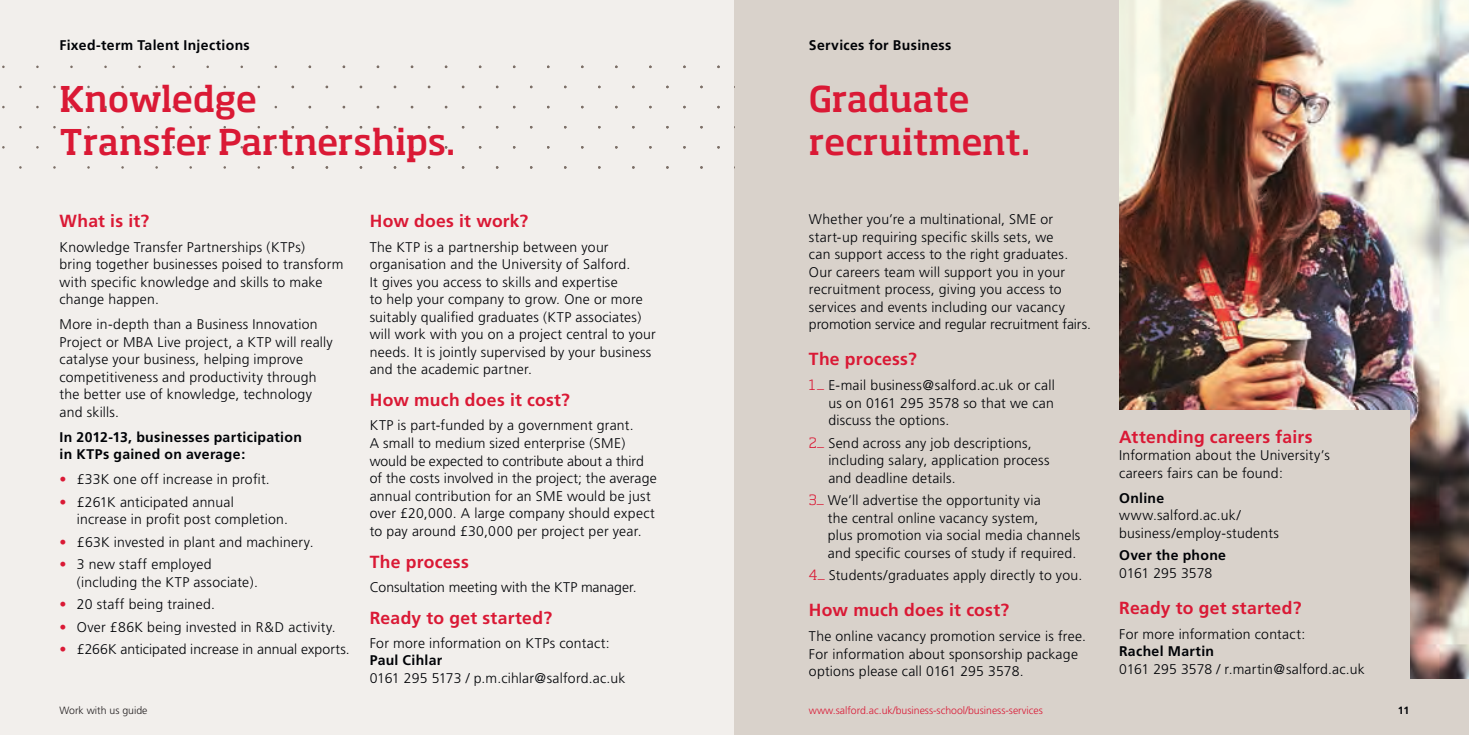
<style>
.page{position:relative;width:1469px;height:735px;background:#fff}
.page>*{position:absolute;margin:0;border:0;box-sizing:border-box;transform-origin:0 0}
.t1{font:500 35px/42px "Soho Std";letter-spacing:-.015em;color:#da1935}
.t2{font:700 17.5px "Frutiger";letter-spacing:.015em;color:#da1935}
.t3{font:300 14px/17.5px "Frutiger";letter-spacing:.015em;color:#000206}
.t4{font:700 14px/17.5px "Frutiger";letter-spacing:.025em;color:#000206}
.t5{font:300 14px "Frutiger";letter-spacing:-.005em;color:#000206}
.t6{font:300 10.5px "Frutiger";color:#da1935}
.t7{font:300 10.5px "Frutiger";color:#231f20}
.t8{font:700 10.5px "Frutiger";color:#000206}
.s1{color:#da1935}
.s2{font-family:"Soho Std";color:#da1935}
</style>
<div class="page">
<div style="left:0;top:0;width:1468px;height:734px;background:#f2efec"></div>
<div style="left:734px;top:0;width:734px;height:734px;background:#d9d2cb"></div>
<img style="left:1119px;top:0;width:349px;height:678px">
<div style="left:1114px;top:409px;width:295px;height:276px;background:#d9d2cb"></div>
<p class="t4" style="left:60px;top:36px;width:192px">Fixed-term Talent Injections</p>
<p class="t4" style="left:809px;top:36px;width:144px">Services for Business</p>
<h1 class="t1" style="left:809px;top:78px;width:223px">Graduate recruitment.</h1>
<h1 class="t1" style="left:60px;top:78px;width:397px">Knowledge<br>Transfer Partnerships.</h1>
<p class="t2" style="left:60px;top:210px;width:91px">What is it?</p>
<p class="t3" style="left:60px;top:238px;width:285px">Knowledge Transfer Partnerships (KTPs)<br>bring together businesses poised to transform with specific knowledge and skills to make change happen.</p>
<p class="t3" style="left:60px;top:315px;width:275px">More in-depth than a Business Innovation Project or MBA Live project, a KTP will really catalyse your business, helping improve competitiveness and productivity through the better use of knowledge, technology and skills.</p>
<p class="t4" style="left:60px;top:428px;width:244px">In 2012-13, businesses participation in KTPs gained on average:</p>
<p class="t3" style="left:60px;top:470px;width:212px"><span class="s1">•</span> £33K one off increase in profit.</p>
<p class="t3" style="left:77px;top:493px;width:213px;text-indent:-17px"><span class="s1">•</span> £261K anticipated annual<br>increase in profit post completion.</p>
<p class="t3" style="left:60px;top:533px;width:255px"><span class="s1">•</span> £63K invested in plant and machinery.</p>
<p class="t3" style="left:77px;top:555px;width:183px;text-indent:-17px"><span class="s1">•</span> 3 new staff employed (including the KTP associate).</p>
<p class="t3" style="left:60px;top:595px;width:157px"><span class="s1">•</span> 20 staff being trained.</p>
<p class="t3" style="left:60px;top:618px;width:278px"><span class="s1">•</span> Over £86K being invested in R&amp;D activity.</p>
<p class="t3" style="left:60px;top:640px;width:292px"><span class="s1">•</span> £266K anticipated increase in annual exports.</p>
<p class="t7" style="left:60px;top:704px;width:89px">Work with us guide</p>
<p class="t2" style="left:370px;top:210px;width:160px">How does it work?</p>
<p class="t3" style="left:370px;top:238px;width:288px">The KTP is a partnership between your organisation and the University of Salford.<br>It gives you access to skills and expertise<br>to help your company to grow. One or more suitably qualified graduates (KTP associates) will work with you on a project central to your needs. It is jointly supervised by your business and the academic partner.</p>
<p class="t2" style="left:370px;top:390px;width:202px">How much does it cost?</p>
<p class="t3" style="left:370px;top:417px;width:288px">KTP is part-funded by a government grant.<br>A small to medium sized enterprise (SME) would be expected to contribute about a third of the costs involved in the project; the average annual contribution for an SME would be just over £20,000. A large company should expect to pay around £30,000 per project per year.</p>
<p class="t2" style="left:370px;top:551px;width:101px">The process</p>
<p class="t5" style="left:370px;top:578px;width:268px">Consultation meeting with the KTP manager.</p>
<p class="t2" style="left:370px;top:607px;width:184px">Ready to get started?</p>
<p class="t3" style="left:370px;top:634px;width:242px">For more information on KTPs contact:</p>
<p class="t4" style="left:370px;top:651px;width:74px">Paul Cihlar</p>
<p class="t3" style="left:370px;top:669px;width:257px">0161 295 5173 / p.m.cihlar@salford.ac.uk</p>
<p class="t3" style="left:809px;top:210px;width:284px">Whether you’re a multinational, SME or start-up requiring specific skills sets, we<br>can support access to the right graduates.<br>Our careers team will support you in your recruitment process, giving you access to services and events including our vacancy promotion service and regular recruitment fairs.</p>
<p class="t2" style="left:809px;top:348px;width:110px">The process?</p>
<p class="t3" style="left:828px;top:376px;width:228px;text-align:justify;text-indent:-19px"><span class="s2">1</span><span class="s1">_</span> E-mail business@salford.ac.uk or call us on 0161 295 3578 so that we can discuss the options.</p>
<p class="t3" style="left:828px;top:434px;width:223px;text-indent:-19px"><span class="s2">2</span><span class="s1">_</span> Send across any job descriptions, including salary, application process and deadline details.</p>
<p class="t3" style="left:827px;top:491px;width:254px;text-indent:-19px"><span class="s2">3</span><span class="s1">_</span> We’ll advertise the opportunity via<br>the central online vacancy system,<br>plus promotion via social media channels and specific courses of study if required.</p>
<p class="t3" style="left:809px;top:566px;width:275px"><span class="s2">4</span><span class="s1">_</span> Students/graduates apply directly to you.</p>
<p class="t2" style="left:809px;top:599px;width:202px">How much does it cost?</p>
<p class="t3" style="left:809px;top:627px;width:278px">The online vacancy promotion service is free.<br>For information about sponsorship package options please call 0161 295 3578.</p>
<p class="t6" style="left:809px;top:704px;width:235px">www.salford.ac.uk/business-school/business-services</p>
<p class="t2" style="left:1119px;top:426px;width:195px">Attending careers fairs</p>
<p class="t3" style="left:1119px;top:446px;width:212px">Information about the University’s careers fairs can be found:</p>
<p class="t4" style="left:1119px;top:489px;width:47px">Online</p>
<p class="t3" style="left:1119px;top:506px;width:161px">www.salford.ac.uk/ business/employ-students</p>
<p class="t4" style="left:1119px;top:546px;width:108px">Over the phone</p>
<p class="t3" style="left:1119px;top:564px;width:95px">0161 295 3578</p>
<p class="t2" style="left:1119px;top:597px;width:184px">Ready to get started?</p>
<p class="t3" style="left:1119px;top:625px;width:188px">For more information contact:</p>
<p class="t4" style="left:1119px;top:642px;width:96px">Rachel Martin</p>
<p class="t3" style="left:1119px;top:660px;width:247px">0161 295 3578 / r.martin@salford.ac.uk</p>
<p class="t8" style="left:1397px;top:703px;width:13px">11</p>
</div>
